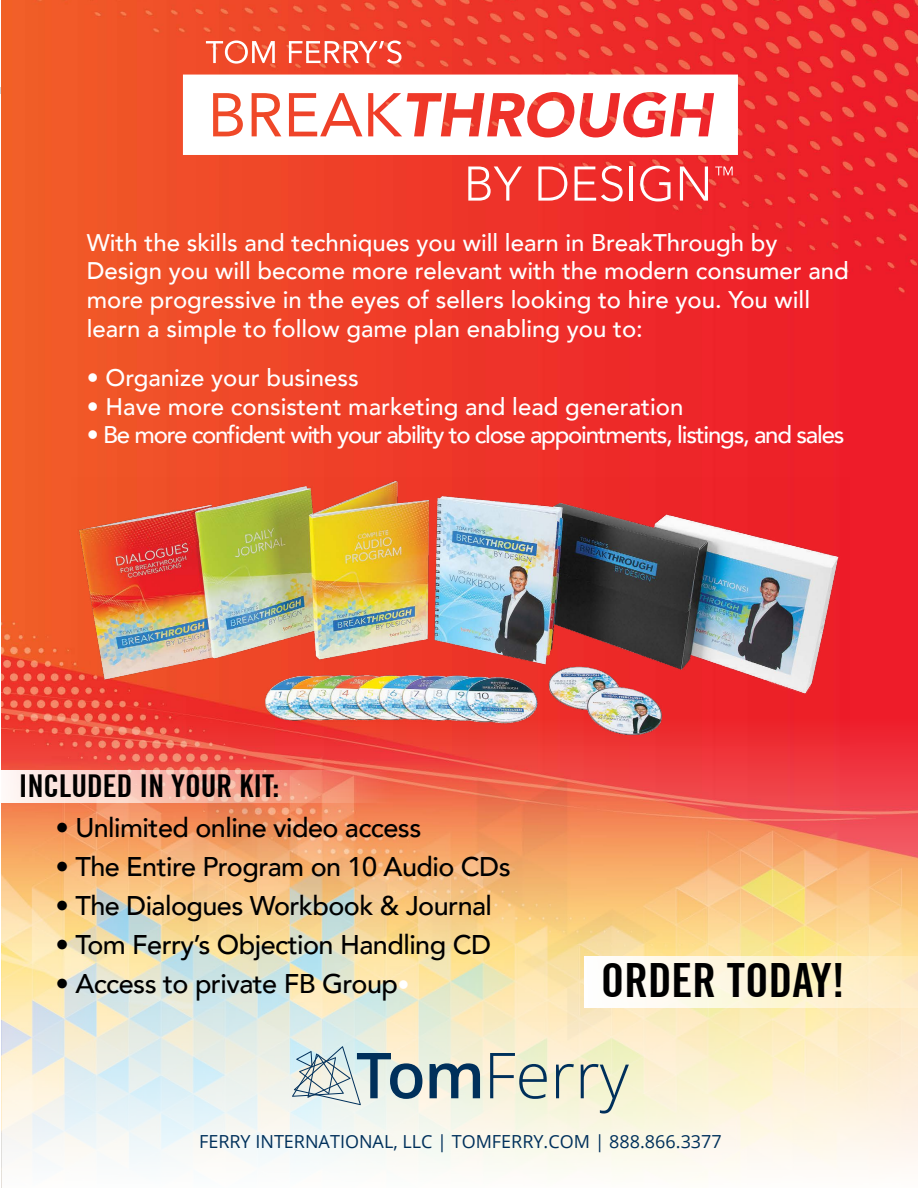
<style>
.page{position:relative;width:918px;height:1188px;background:#fff}
.page>*{position:absolute;margin:0;border:0;box-sizing:border-box;transform-origin:0 0}
.t1{font:700 condensed 47.25px "Trade Gothic No.20";color:#000}
.t2{font:700 condensed 31.5px "Trade Gothic No.20";color:#000}
.t3{font:500 27px "Avenir";letter-spacing:-.02em;color:#000}
.t4{font:500 24px/28.8px "Avenir";color:#fff}
.t5{font:500 24px "Avenir";letter-spacing:-.05em;color:#fff}
.t6{font:18px "Open Sans";color:#00305b}
.t7{font:300 18px "Open Sans";color:#00305b}
.s1{font-size:24px;color:#fff}
.s2{color:#f7941e}
</style>
<div class="page">
<img style="left:1px;top:0;width:917px;height:719px">
<img style="left:72px;top:477px;width:777px;height:242px">
<svg style="left:1px;top:719px;width:917px;height:469px"></svg>
<svg style="left:1px;top:770px;width:387px;height:33px"></svg>
<svg style="left:585px;top:956px;width:333px;height:52px"></svg>
<svg style="left:738px;top:87px;width:180px;height:45px"></svg>
<svg style="left:183px;top:75px;width:555px;height:80px"></svg>
<svg style="left:206px;top:40px;width:69px;height:24px"></svg>
<svg style="left:289px;top:40px;width:113px;height:24px"></svg>
<svg style="left:468px;top:166px;width:54px;height:35px"></svg>
<svg style="left:538px;top:166px;width:29px;height:35px"></svg>
<svg style="left:575px;top:166px;width:48px;height:35px"></svg>
<hr style="left:630px;top:166px;width:3px;height:35px;background:#fff">
<svg style="left:640px;top:166px;width:31px;height:35px"></svg>
<svg style="left:680px;top:166px;width:28px;height:35px"></svg>
<svg style="left:715px;top:167px;width:18px;height:8px"></svg>
<svg style="left:430px;top:1063px;width:50px;height:35px"></svg>
<svg style="left:490px;top:1053px;width:57px;height:46px"></svg>
<svg style="left:556px;top:1064px;width:18px;height:34px"></svg>
<svg style="left:581px;top:1064px;width:48px;height:50px"></svg>
<svg style="left:292px;top:1046px;width:130px;height:59px"></svg>
<p class="t4" style="left:87px;top:226px;width:764px">With the skills and techniques you will learn in BreakThrough by Design you will become more relevant with the modern consumer and more progressive in the eyes of sellers looking to hire you. You will learn a simple to follow game plan enabling you to:</p>
<p class="t4" style="left:87px;top:362px;width:274px">• Organize your business</p>
<p class="t4" style="left:87px;top:391px;width:598px">• Have more consistent marketing and lead generation</p>
<p class="t5" style="left:87px;top:414px;width:759px">• Be more confident with your ability to close appointments, listings, and sales</p>
<h2 class="t2" style="left:19px;top:767px;width:262px">INCLUDED IN YOUR KIT:</h2>
<p class="t3" style="left:55px;top:804px;width:367px">• Unlimited online video access</p>
<p class="t3" style="left:55px;top:843px;width:457px">• The Entire Program on 10 Audio CDs</p>
<p class="t3" style="left:55px;top:882px;width:438px">• The Dialogues Workbook &amp; Journal</p>
<p class="t3" style="left:55px;top:921px;width:437px">• Tom Ferry’s Objection Handling CD</p>
<p class="t3" style="left:55px;top:960px;width:356px">• Access to private FB Group<span class="s1">•</span></p>
<h1 class="t1" style="left:601px;top:952px;width:246px">ORDER TODAY!</h1>
<p class="t6" style="left:199px;top:1129px;width:524px">FERRY INTERNATIONAL, LLC | TOMFERRY.COM | 888.866.3377</p>
<p class="t7" style="left:237px;top:1130px;width:447px">Ferry International, L C <span class="s2">|</span> 888.866.3377 <span class="s2">|</span> tomferry.com</p>
</div>
